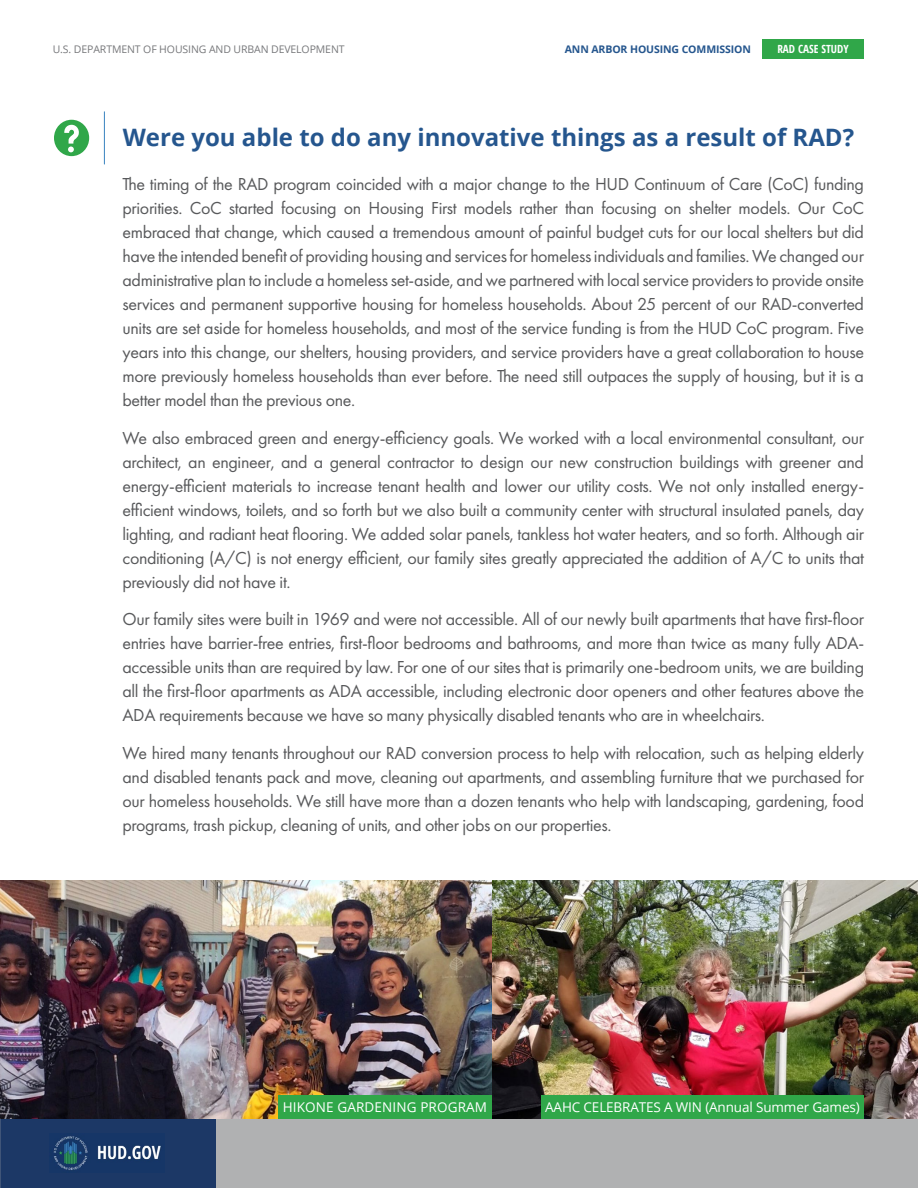
<style>
.page{position:relative;width:918px;height:1188px;background:#fff}
.page>*{position:absolute;margin:0;border:0;box-sizing:border-box;transform-origin:0 0}
.t1{font:700 24px "Open Sans";color:#25568e}
.t2{font:18px/24px "Futura PT";letter-spacing:-.02em;color:#58595b;text-align:justify}
.t3{font:13.5px "Open Sans";letter-spacing:-.01em;color:#fff}
.t4{font:13.5px "Open Sans";letter-spacing:.01em;color:#fff}
.t5{font:700 condensed 11.25px "Open Sans";color:#fff}
.t6{font:10.5px "Open Sans";letter-spacing:-.01em;color:#77787b}
.t7{font:700 10.5px "Open Sans";letter-spacing:-.01em;color:#25568e}
</style>
<div class="page">
<div style="left:762px;top:39px;width:102px;height:19px;background:#30a749"></div>
<svg style="left:54px;top:120px;width:35px;height:36px"></svg>
<hr style="left:104px;top:112px;width:1px;height:52px;background:#3882bf">
<div style="left:0;top:1118px;width:216px;height:70px;background:#1c3866"></div>
<img style="left:54px;top:1136px;width:107px;height:34px">
<div style="left:216px;top:1118px;width:702px;height:70px;background:#b0b1b2"></div>
<img style="left:0;top:880px;width:918px;height:238px">
<div style="left:278px;top:1095px;width:214px;height:23px;background:#30a749"></div>
<div style="left:541px;top:1095px;width:323px;height:23px;background:#30a749"></div>
<p class="t6" style="left:53px;top:42px;width:293px">U.S. DEPARTMENT OF HOUSING AND URBAN DEVELOPMENT</p>
<p class="t7" style="left:565px;top:42px;width:188px">ANN ARBOR HOUSING COMMISSION</p>
<p class="t5" style="left:777px;top:41px;width:73px">RAD CASE STUDY</p>
<h1 class="t1" style="left:123px;top:121px;width:733px">Were you able to do any innovative things as a result of RAD?</h1>
<p class="t2" style="left:122px;top:172px;width:743px">The timing of the RAD program coincided with a major change to the HUD Continuum of Care (CoC) funding priorities. CoC started focusing on Housing First models rather than focusing on shelter models. Our CoC embraced that change, which caused a tremendous amount of painful budget cuts for our local shelters but did have the intended benefit of providing housing and services for homeless individuals and families. We changed our administrative plan to include a homeless set-aside, and we partnered with local service providers to provide onsite services and permanent supportive housing for homeless households. About 25 percent of our RAD-converted units are set aside for homeless households, and most of the service funding is from the HUD CoC program. Five years into this change, our shelters, housing providers, and service providers have a great collaboration to house more previously homeless households than ever before. The need still outpaces the supply of housing, but it is a better model than the previous one.</p>
<p class="t2" style="left:122px;top:426px;width:743px">We also embraced green and energy-efficiency goals. We worked with a local environmental consultant, our architect, an engineer, and a general contractor to design our new construction buildings with greener and energy-efficient materials to increase tenant health and lower our utility costs. We not only installed energy&shy;efficient windows, toilets, and so forth but we also built a community center with structural insulated panels, day lighting, and radiant heat flooring. We added solar panels, tankless hot water heaters, and so forth. Although air conditioning (A/C) is not energy efficient, our family sites greatly appreciated the addition of A/C to units that previously did not have it.</p>
<p class="t2" style="left:122px;top:607px;width:743px">Our family sites were built in 1969 and were not accessible. All of our newly built apartments that have first-floor entries have barrier-free entries, first-floor bedrooms and bathrooms, and more than twice as many fully ADA&shy;accessible units than are required by law. For one of our sites that is primarily one-bedroom units, we are building all the first-floor apartments as ADA accessible, including electronic door openers and other features above the ADA requirements because we have so many physically disabled tenants who are in wheelchairs.</p>
<p class="t2" style="left:122px;top:740px;width:743px">We hired many tenants throughout our RAD conversion process to help with relocation, such as helping elderly and disabled tenants pack and move, cleaning out apartments, and assembling furniture that we purchased for our homeless households. We still have more than a dozen tenants who help with landscaping, gardening, food programs, trash pickup, cleaning of units, and other jobs on our properties.</p>
<p class="t4" style="left:283px;top:1098px;width:206px">HIKONE GARDENING PROGRAM</p>
<p class="t3" style="left:545px;top:1098px;width:316px">AAHC CELEBRATES A WIN (Annual Summer Games)</p>
</div>
